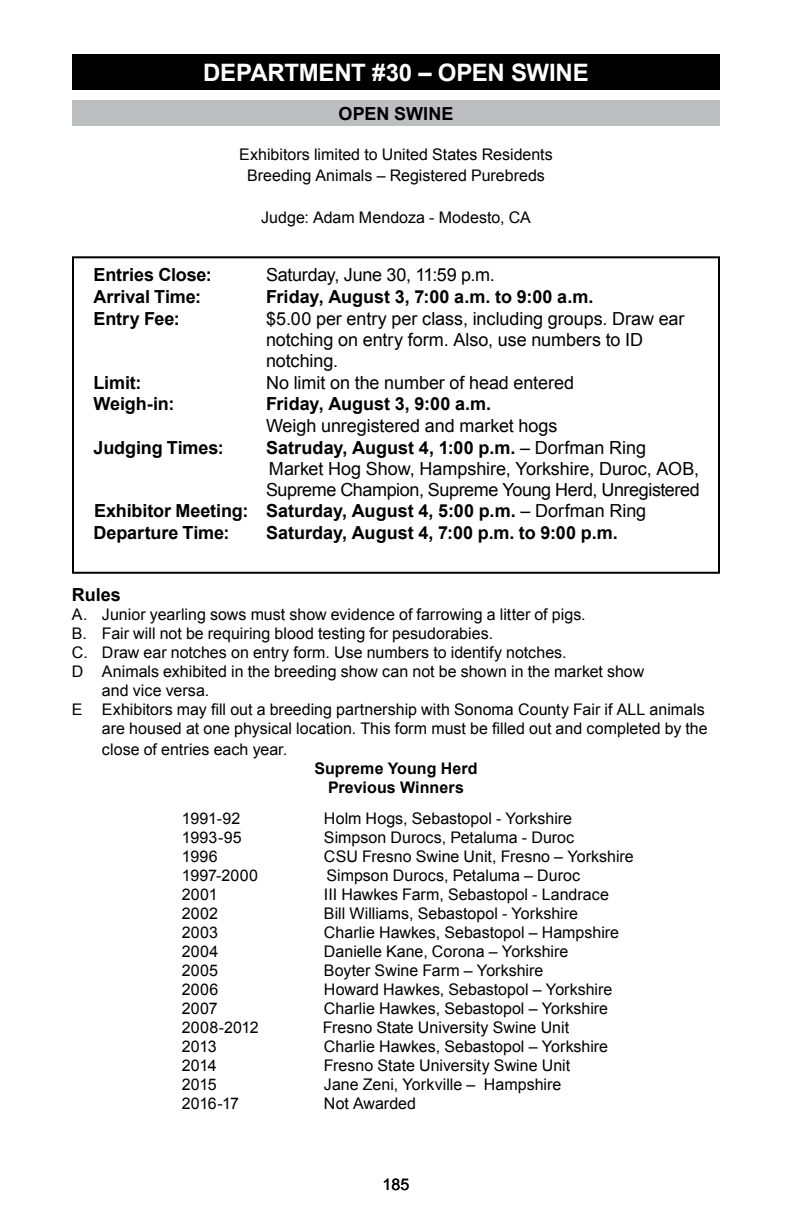
<style>
.page{position:relative;width:792px;height:1224px;background:#fff}
.page>*{position:absolute;margin:0;border:0;box-sizing:border-box;transform-origin:0 0}
.t1{font:700 24px "Arial";letter-spacing:-.01em;color:#fff}
.t2{font:700 18px "Arial";color:#000}
.t3{font:18px/21.4px "Arial";letter-spacing:-.005em;color:#000}
.t4{font:18px "Arial";letter-spacing:-.025em;color:#000}
.t5{font:16px/21px "Arial";color:#000;text-align:center}
.t6{font:700 16px/19px "Arial";letter-spacing:.005em;color:#000;text-align:center}
.s1{font-weight:400}
</style>
<div class="page">
<div style="left:72px;top:54px;width:648px;height:36px;background:#000"></div>
<div style="left:72px;top:100px;width:648px;height:26px;background:#bcbec0"></div>
<div style="left:72px;top:256px;width:648px;height:318px;border:2px solid #000"></div>
<h1 class="t1" style="left:203px;top:57px;width:387px">DEPARTMENT #30 – OPEN SWINE</h1>
<p class="t2" style="left:339px;top:101px;width:116px">OPEN SWINE</p>
<p class="t5" style="left:239px;top:144px;width:315px">Exhibitors limited to United States Residents<br>Breeding Animals – Registered Purebreds</p>
<p class="t5" style="left:261px;top:207px;width:271px">Judge: Adam Mendoza - Modesto, CA</p>
<p class="t2" style="left:94px;top:263px;width:120px">Entries Close:</p>
<p class="t3" style="left:266px;top:265px;width:230px">Saturday, June 30, 11:59 p.m.</p>
<p class="t2" style="left:94px;top:285px;width:109px">Arrival Time:</p>
<p class="t2" style="left:266px;top:285px;width:329px">Friday, August 3, 7:00 a.m. to 9:00 a.m.</p>
<p class="t2" style="left:94px;top:306px;width:88px">Entry Fee:</p>
<p class="t3" style="left:266px;top:308px;width:420px">$5.00 per entry per class, including groups. Draw ear notching on entry form. Also, use numbers to ID notching.</p>
<p class="t2" style="left:94px;top:371px;width:50px">Limit:</p>
<p class="t3" style="left:266px;top:372px;width:310px">No limit on the number of head entered</p>
<p class="t2" style="left:94px;top:392px;width:82px">Weigh-in:</p>
<p class="t2" style="left:266px;top:392px;width:227px">Friday, August 3, 9:00 a.m.</p>
<p class="t3" style="left:266px;top:415px;width:293px">Weigh unregistered and market hogs</p>
<p class="t2" style="left:94px;top:435px;width:132px">Judging Times:</p>
<p class="t2" style="left:266px;top:435px;width:382px">Satruday, August 4, 1:00 p.m. <span class="s1">– Dorfman Ring</span></p>
<p class="t3" style="left:269px;top:458px;width:432px">Market Hog Show, Hampshire, Yorkshire, Duroc, AOB,</p>
<p class="t4" style="left:266px;top:478px;width:435px">Supreme Champion, Supreme Young Herd, Unregistered</p>
<p class="t2" style="left:94px;top:499px;width:554px">Exhibitor Meeting: Saturday, August 4, 5:00 p.m. <span class="s1">– Dorfman Ring</span></p>
<p class="t2" style="left:94px;top:521px;width:137px">Departure Time:</p>
<p class="t2" style="left:266px;top:521px;width:353px">Saturday, August 4, 7:00 p.m. to 9:00 p.m.</p>
<p class="t2" style="left:72px;top:583px;width:51px">Rules</p>
<p class="t5" style="left:72px;top:604px;width:515px">A. Junior yearling sows must show evidence of farrowing a litter of pigs.</p>
<p class="t5" style="left:72px;top:623px;width:423px">B. Fair will not be requiring blood testing for pesudorabies.</p>
<p class="t5" style="left:72px;top:642px;width:496px">C. Draw ear notches on entry form. Use numbers to identify notches.</p>
<p class="t5" style="left:72px;top:661px;width:574px">D Animals exhibited in the breeding show can not be shown in the market show</p>
<p class="t5" style="left:102px;top:680px;width:109px">and vice versa.</p>
<p class="t5" style="left:72px;top:699px;width:634px">E Exhibitors may fill out a breeding partnership with Sonoma County Fair if ALL animals</p>
<p class="t5" style="left:102px;top:718px;width:607px">are housed at one physical location. This form must be filled out and completed by the</p>
<p class="t5" style="left:102px;top:739px;width:187px">close of entries each year.</p>
<p class="t6" style="left:314px;top:759px;width:165px">Supreme Young Herd<br>Previous Winners</p>
<p class="t5" style="left:182px;top:808px;width:60px">1991-92</p>
<p class="t5" style="left:324px;top:808px;width:250px">Holm Hogs, Sebastopol - Yorkshire</p>
<p class="t5" style="left:182px;top:827px;width:61px">1993-95</p>
<p class="t5" style="left:324px;top:827px;width:252px">Simpson Durocs, Petaluma - Duroc</p>
<p class="t5" style="left:182px;top:846px;width:37px">1996</p>
<p class="t5" style="left:324px;top:846px;width:311px">CSU Fresno Swine Unit, Fresno – Yorkshire</p>
<p class="t5" style="left:182px;top:865px;width:77px">1997-2000</p>
<p class="t5" style="left:326px;top:865px;width:255px">Simpson Durocs, Petaluma – Duroc</p>
<p class="t5" style="left:182px;top:884px;width:37px">2001</p>
<p class="t5" style="left:324px;top:884px;width:286px">III Hawkes Farm, Sebastopol - Landrace</p>
<p class="t5" style="left:182px;top:903px;width:38px">2002</p>
<p class="t5" style="left:324px;top:903px;width:256px">Bill Williams, Sebastopol - Yorkshire</p>
<p class="t5" style="left:182px;top:922px;width:38px">2003</p>
<p class="t5" style="left:324px;top:922px;width:297px">Charlie Hawkes, Sebastopol – Hampshire</p>
<p class="t5" style="left:182px;top:941px;width:38px">2004</p>
<p class="t5" style="left:324px;top:941px;width:246px">Danielle Kane, Corona – Yorkshire</p>
<p class="t5" style="left:182px;top:960px;width:38px">2005</p>
<p class="t5" style="left:324px;top:960px;width:221px">Boyter Swine Farm – Yorkshire</p>
<p class="t5" style="left:182px;top:979px;width:38px">2006</p>
<p class="t5" style="left:324px;top:979px;width:290px">Howard Hawkes, Sebastopol – Yorkshire</p>
<p class="t5" style="left:182px;top:998px;width:37px">2007</p>
<p class="t5" style="left:324px;top:998px;width:286px">Charlie Hawkes, Sebastopol – Yorkshire</p>
<p class="t5" style="left:182px;top:1017px;width:78px">2008-2012</p>
<p class="t5" style="left:323px;top:1017px;width:248px">Fresno State University Swine Unit</p>
<p class="t5" style="left:182px;top:1036px;width:36px">2013</p>
<p class="t5" style="left:324px;top:1036px;width:286px">Charlie Hawkes, Sebastopol – Yorkshire</p>
<p class="t5" style="left:182px;top:1055px;width:36px">2014</p>
<p class="t5" style="left:324px;top:1055px;width:248px">Fresno State University Swine Unit</p>
<p class="t5" style="left:182px;top:1074px;width:36px">2015</p>
<p class="t5" style="left:324px;top:1074px;width:239px">Jane Zeni, Yorkville – Hampshire</p>
<p class="t5" style="left:182px;top:1093px;width:58px">2016-17</p>
<p class="t5" style="left:324px;top:1093px;width:94px">Not Awarded</p>
<p class="t5" style="left:383px;top:1174px;width:28px">185</p>
</div>
